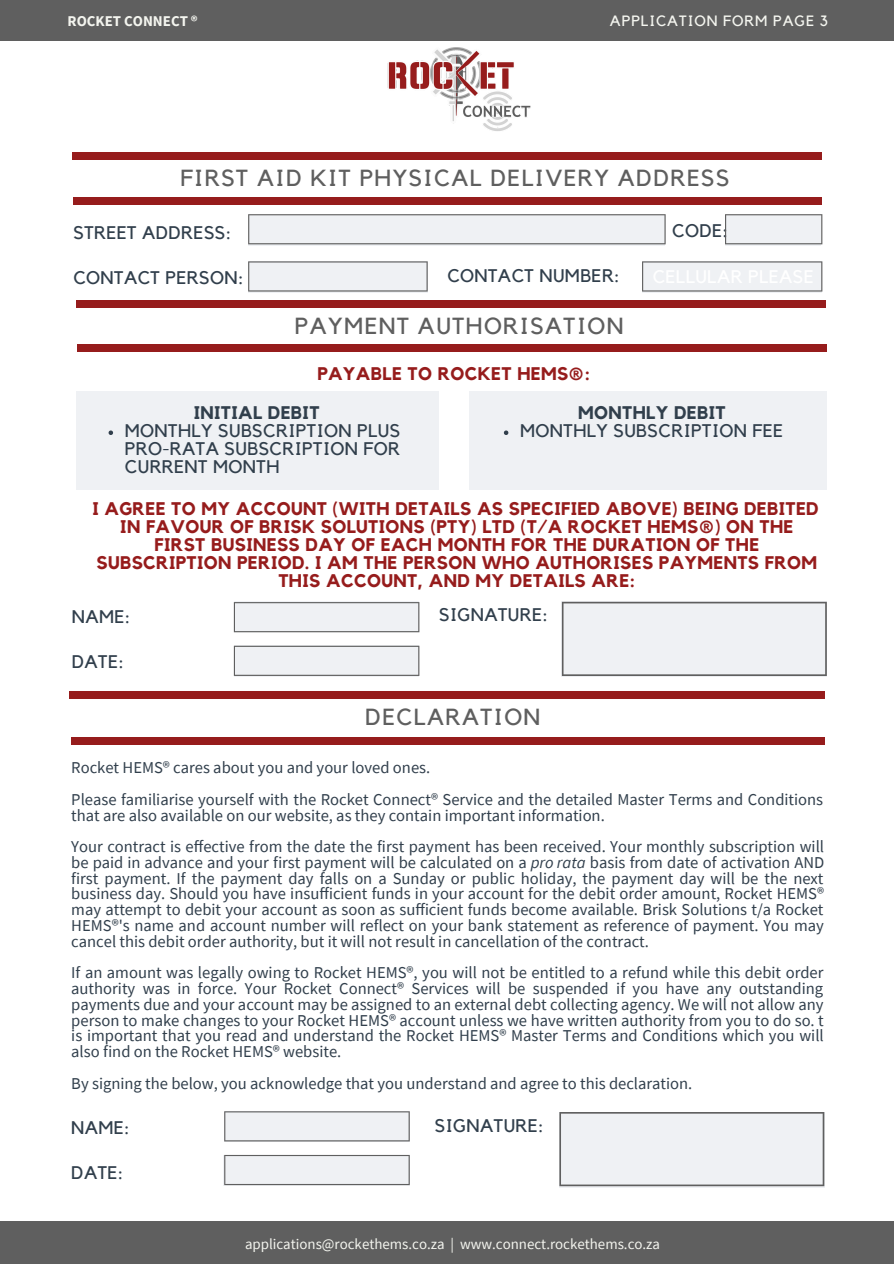
<style>
.page{position:relative;width:894px;height:1264px;background:#fff}
.page>*{position:absolute;margin:0;border:0;box-sizing:border-box;transform-origin:0 0}
.t1{font:23.25px "Kollektif";letter-spacing:.06em;color:#5f5f5f}
.t2{font:700 18.15px/18px "Kollektif";letter-spacing:.02em;color:#961c1c;text-align:center}
.t3{font:18.15px/18px "Kollektif";letter-spacing:.02em;color:#313f4c;text-align:justify}
.t4{font:700 18.15px "Kollektif";letter-spacing:.02em;color:#313f4c}
.t5{font:16.5px/15.8px "Source Sans Pro";color:#313f4c;text-align:justify}
.t6{font:14.85px "Source Sans Pro";color:#f4f5ef}
.t7{font:14.85px "Kollektif";letter-spacing:.06em;color:#f4f5ef}
.t8{font:700 14.85px "Source Sans Pro";color:#f4f5ef}
.s1{font-style:italic}
</style>
<div class="page">
<div style="left:0;top:0;width:893px;height:40px;background:#5f5f5f"></div>
<div style="left:72px;top:153px;width:749px;height:6px;background:#961c1c"></div>
<div style="left:0;top:1221px;width:893px;height:42px;background:#5f5f5f"></div>
<div style="left:248px;top:215px;width:572px;height:31px;background:#b9bbbd"></div>
<div style="left:665px;top:205px;width:60px;height:61px;background:#fff"></div>
<div style="left:73px;top:198px;width:749px;height:7px;background:#961c1c"></div>
<div style="left:642px;top:262px;width:251px;height:30px;background:#9d9e9f"></div>
<div style="left:822px;top:153px;width:71px;height:192px;background:#fff"></div>
<div style="left:76px;top:301px;width:749px;height:7px;background:#961c1c"></div>
<div style="left:78px;top:345px;width:748px;height:6px;background:#961c1c"></div>
<div style="left:76px;top:391px;width:363px;height:99px;background:#eff1f4"></div>
<div style="left:469px;top:391px;width:357px;height:99px;background:#eff1f4"></div>
<svg style="left:108px;top:430px;width:5px;height:5px"></svg>
<svg style="left:503px;top:430px;width:5px;height:5px"></svg>
<div style="left:70px;top:691px;width:754px;height:7px;background:#961c1c"></div>
<div style="left:71px;top:738px;width:754px;height:6px;background:#961c1c"></div>
<svg style="left:248px;top:214px;width:417px;height:30px"></svg>
<svg style="left:248px;top:261px;width:179px;height:30px"></svg>
<svg style="left:725px;top:214px;width:97px;height:30px"></svg>
<svg style="left:642px;top:261px;width:180px;height:30px"></svg>
<svg style="left:234px;top:602px;width:185px;height:30px"></svg>
<svg style="left:234px;top:645px;width:185px;height:31px"></svg>
<div style="left:561px;top:602px;width:265px;height:74px;background:#eff1f4"></div>
<svg style="left:224px;top:1111px;width:185px;height:30px"></svg>
<svg style="left:224px;top:1154px;width:185px;height:31px"></svg>
<div style="left:559px;top:1112px;width:265px;height:74px;background:#eff1f4"></div>
<img style="left:387px;top:47px;width:144px;height:84px">
<p class="t8" style="left:68px;top:12px;width:132px">ROCKET CONNECT ®</p>
<p class="t7" style="left:609px;top:14px;width:219px">APPLICATION FORM PAGE 3</p>
<p class="t1" style="left:180px;top:167px;width:550px">FIRST AID KIT PHYSICAL DELIVERY ADDRESS</p>
<p class="t3" style="left:73px;top:224px;width:159px">STREET ADDRESS:</p>
<p class="t3" style="left:73px;top:269px;width:171px">CONTACT PERSON:</p>
<p class="t3" style="left:447px;top:267px;width:174px">CONTACT NUMBER:</p>
<p class="t1" style="left:295px;top:315px;width:330px">PAYMENT AUTHORISATION</p>
<p class="t2" style="left:317px;top:366px;width:274px">PAYABLE TO ROCKET HEMS®:</p>
<p class="t3" style="left:672px;top:222px;width:57px">CODE:</p>
<p class="t4" style="left:194px;top:404px;width:127px">INITIAL DEBIT</p>
<p class="t3" style="left:125px;top:422px;width:277px">MONTHLY SUBSCRIPTION PLUS PRO-RATA SUBSCRIPTION FOR CURRENT MONTH</p>
<p class="t4" style="left:578px;top:404px;width:149px">MONTHLY DEBIT</p>
<p class="t3" style="left:520px;top:422px;width:264px">MONTHLY SUBSCRIPTION FEE</p>
<p class="t2" style="left:92px;top:500px;width:727px">I AGREE TO MY ACCOUNT (WITH DETAILS AS SPECIFIED ABOVE) BEING DEBITED IN FAVOUR OF BRISK SOLUTIONS (PTY) LTD (T/A ROCKET HEMS®) ON THE FIRST BUSINESS DAY OF EACH MONTH FOR THE DURATION OF THE SUBSCRIPTION PERIOD. I AM THE PERSON WHO AUTHORISES PAYMENTS FROM THIS ACCOUNT, AND MY DETAILS ARE:</p>
<p class="t3" style="left:72px;top:608px;width:60px">NAME:</p>
<p class="t3" style="left:439px;top:606px;width:110px">SIGNATURE:</p>
<p class="t3" style="left:72px;top:653px;width:54px">DATE:</p>
<p class="t1" style="left:365px;top:706px;width:177px">DECLARATION</p>
<p class="t5" style="left:71px;top:759px;width:360px">Rocket HEMS® cares about you and your loved ones.</p>
<p class="t5" style="left:71px;top:791px;width:753px">Please familiarise yourself with the Rocket Connect® Service and the detailed Master Terms and Conditions that are also available on our website, as they contain important information.</p>
<p class="t5" style="left:71px;top:838px;width:754px">Your contract is effective from the date the first payment has been received. Your monthly subscription will be paid in advance and your first payment will be calculated on a <span class="s1">pro rata</span> basis from date of activation AND first payment. If the payment day falls on a Sunday or public holiday, the payment day will be the next business day. Should you have insufficient funds in your account for the debit order amount, Rocket HEMS® may attempt to debit your account as soon as sufficient funds become available. Brisk Solutions t/a Rocket HEMS®'s name and account number will reflect on your bank statement as reference of payment. You may cancel this debit order authority, but it will not result in cancellation of the contract.</p>
<p class="t5" style="left:71px;top:964px;width:753px">If an amount was legally owing to Rocket HEMS®, you will not be entitled to a refund while this debit order authority was in force. Your Rocket Connect® Services will be suspended if you have any outstanding payments due and your account may be assigned to an external debt collecting agency. We will not allow any person to make changes to your Rocket HEMS® account unless we have written authority from you to do so. t is important that you read and understand the Rocket HEMS® Master Terms and Conditions which you will also find on the Rocket HEMS® website.</p>
<p class="t5" style="left:71px;top:1074px;width:622px">By signing the below, you acknowledge that you understand and agree to this declaration.</p>
<p class="t3" style="left:71px;top:1119px;width:60px">NAME:</p>
<p class="t3" style="left:434px;top:1117px;width:110px">SIGNATURE:</p>
<p class="t3" style="left:71px;top:1164px;width:54px">DATE:</p>
<p class="t6" style="left:245px;top:1234px;width:416px">applications@rockethems.co.za | www.connect.rockethems.co.za</p>
</div>
